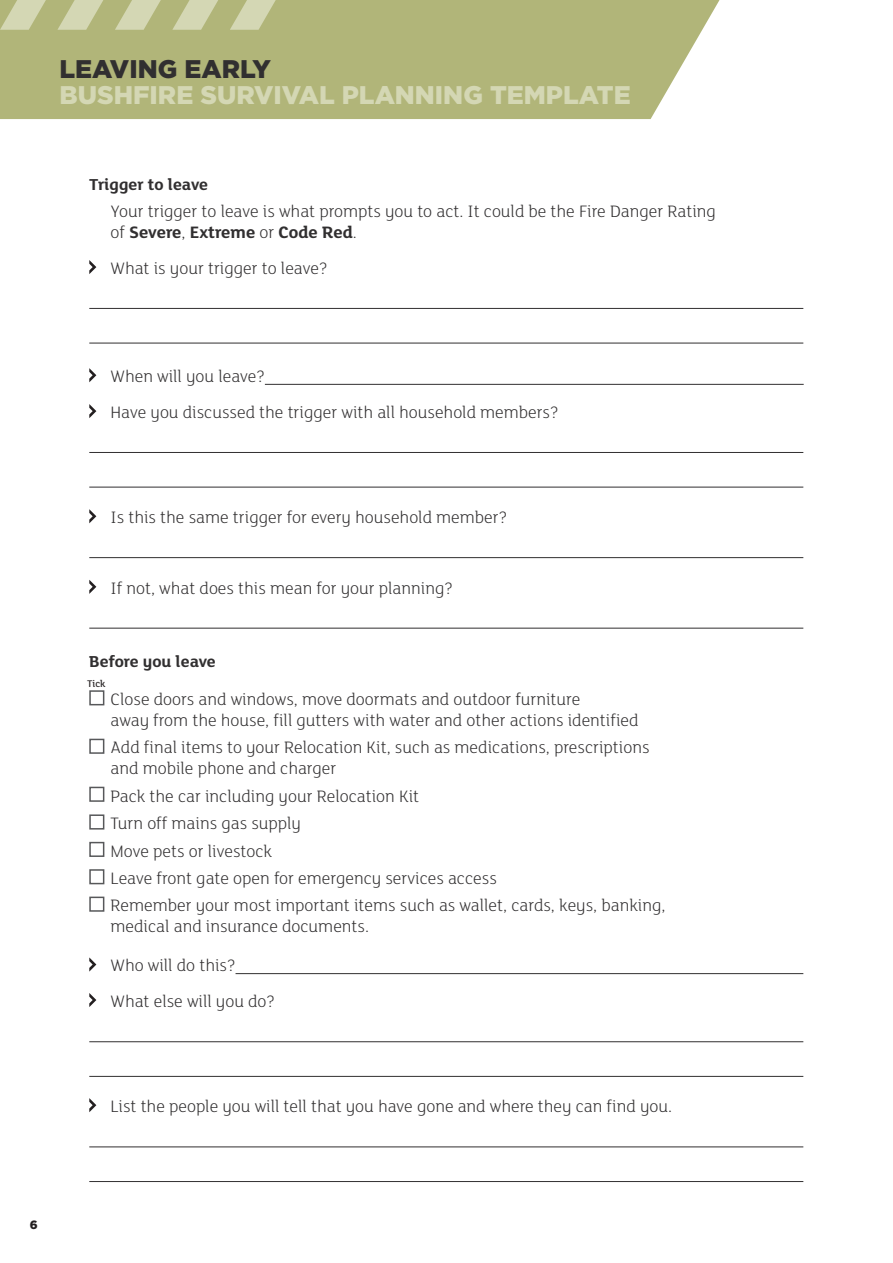
<style>
.page{position:relative;width:893px;height:1263px;background:#fff}
.page>*{position:absolute;margin:0;border:0;box-sizing:border-box;transform-origin:0 0}
.t1{font:900 25.5px/25.5px "Gotham";color:#d4d7b4}
.Main_12_25pt{font:300 18px/21px "FS Lola";color:#312f30}
.Main_12_25pt-2{font:700 17.25px "FS Lola";color:#312f30}
.Three_11_5pt{font:700 17.25px "FS Lola";color:#312f30}
.t2{font:900 12px "Gotham";color:#231f20}
.Main_12_25pt-3{font:500 10.5px "FS Lola";color:#231f20}
.s1{color:#312f30}
.s2{font-weight:700}
</style>
<div class="page">
<hr style="left:89px;top:308px;width:714px;height:1px;background:#312f30">
<hr style="left:89px;top:343px;width:714px;height:1px;background:#312f30">
<hr style="left:265px;top:384px;width:539px;height:1px;background:#312f30">
<hr style="left:89px;top:452px;width:714px;height:1px;background:#312f30">
<hr style="left:89px;top:487px;width:714px;height:1px;background:#312f30">
<hr style="left:89px;top:557px;width:714px;height:1px;background:#312f30">
<hr style="left:89px;top:628px;width:714px;height:1px;background:#312f30">
<hr style="left:236px;top:973px;width:567px;height:1px;background:#312f30">
<hr style="left:89px;top:1041px;width:714px;height:1px;background:#312f30">
<hr style="left:89px;top:1076px;width:714px;height:1px;background:#312f30">
<hr style="left:89px;top:1147px;width:714px;height:1px;background:#312f30">
<hr style="left:89px;top:1181px;width:714px;height:1px;background:#312f30">
<svg style="left:89px;top:260px;width:7px;height:14px"></svg>
<svg style="left:89px;top:368px;width:7px;height:14px"></svg>
<svg style="left:89px;top:404px;width:7px;height:14px"></svg>
<svg style="left:89px;top:509px;width:7px;height:14px"></svg>
<svg style="left:89px;top:580px;width:7px;height:14px"></svg>
<div style="left:89px;top:690px;width:15px;height:15px;border:2px solid #57585a"></div>
<div style="left:89px;top:739px;width:15px;height:15px;border:2px solid #57585a"></div>
<div style="left:89px;top:787px;width:15px;height:15px;border:2px solid #57585a"></div>
<div style="left:89px;top:814px;width:15px;height:15px;border:2px solid #57585a"></div>
<div style="left:89px;top:842px;width:15px;height:15px;border:2px solid #57585a"></div>
<div style="left:89px;top:869px;width:15px;height:15px;border:2px solid #57585a"></div>
<div style="left:89px;top:896px;width:15px;height:16px;border:2px solid #57585a"></div>
<svg style="left:89px;top:957px;width:7px;height:14px"></svg>
<svg style="left:89px;top:993px;width:7px;height:14px"></svg>
<svg style="left:89px;top:1098px;width:7px;height:14px"></svg>
<div style="left:0;top:0;width:719px;height:119px;background:#b1b579"></div>
<svg style="left:0;top:0;width:46px;height:30px"></svg>
<svg style="left:57px;top:0;width:46px;height:30px"></svg>
<svg style="left:115px;top:0;width:46px;height:30px"></svg>
<svg style="left:172px;top:0;width:46px;height:30px"></svg>
<svg style="left:230px;top:0;width:46px;height:30px"></svg>
<p class="t1" style="left:60px;top:56px;width:573px"><span class="s1">LEAVING EARLY<br></span>BUSHFIRE SURVIVAL PLANNING TEMPLATE</p>
<p class="Main_12_25pt-2" style="left:89px;top:172px;width:120px">Trigger to leave</p>
<p class="Main_12_25pt" style="left:111px;top:200px;width:607px">Your trigger to leave is what prompts you to act. It could be the Fire Danger Rating of <span class="s2">Severe</span>, <span class="s2">Extreme</span> or <span class="s2">Code Red</span>.</p>
<p class="Main_12_25pt" style="left:111px;top:257px;width:218px">What is your trigger to leave?</p>
<p class="Main_12_25pt" style="left:111px;top:365px;width:156px">When will you leave?</p>
<p class="Main_12_25pt" style="left:111px;top:401px;width:450px">Have you discussed the trigger with all household members?</p>
<p class="Main_12_25pt" style="left:111px;top:506px;width:398px">Is this the same trigger for every household member?</p>
<p class="Main_12_25pt" style="left:111px;top:576px;width:344px">If not, what does this mean for your planning?</p>
<p class="Three_11_5pt" style="left:89px;top:650px;width:128px">Before you leave</p>
<p class="Main_12_25pt" style="left:111px;top:688px;width:530px">Close doors and windows, move doormats and outdoor furniture<br>away from the house, fill gutters with water and other actions identified</p>
<p class="Main_12_25pt" style="left:111px;top:736px;width:541px">Add final items to your Relocation Kit, such as medications, prescriptions and mobile phone and charger</p>
<p class="Main_12_25pt" style="left:111px;top:785px;width:310px">Pack the car including your Relocation Kit</p>
<p class="Main_12_25pt" style="left:111px;top:812px;width:192px">Turn off mains gas supply</p>
<p class="Main_12_25pt" style="left:111px;top:839px;width:163px">Move pets or livestock</p>
<p class="Main_12_25pt" style="left:111px;top:867px;width:388px">Leave front gate open for emergency services access</p>
<p class="Main_12_25pt" style="left:111px;top:894px;width:556px">Remember your most important items such as wallet, cards, keys, banking, medical and insurance documents.</p>
<p class="Main_12_25pt" style="left:111px;top:954px;width:126px">Who will do this?</p>
<p class="Main_12_25pt" style="left:111px;top:990px;width:166px">What else will you do?</p>
<p class="Main_12_25pt-3" style="left:87px;top:677px;width:20px">Tick</p>
<p class="Main_12_25pt" style="left:111px;top:1095px;width:563px">List the people you will tell that you have gone and where they can find you.</p>
<p class="t2" style="left:30px;top:1218px;width:9px">6</p>
</div>
